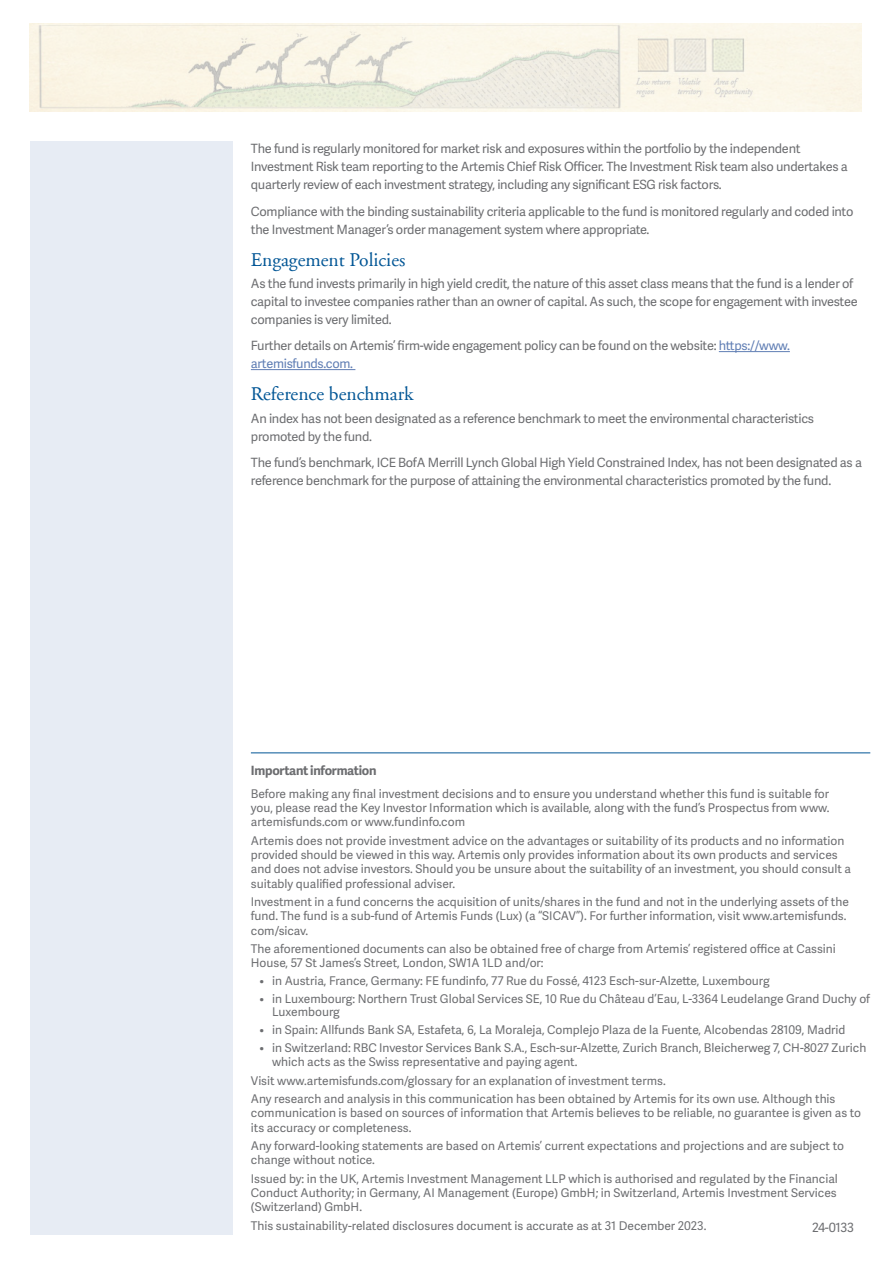
<style>
.page{position:relative;width:893px;height:1263px;background:#fff}
.page>*{position:absolute;margin:0;border:0;box-sizing:border-box;transform-origin:0 0}
.t1{font:19.5px "Adobe Garamond";color:#005595}
.t2{font:12.75px/18px "Adelle Sans";letter-spacing:-.02em;color:#6c6d70}
.t3{font:700 12.75px "Adelle Sans";letter-spacing:-.02em;color:#6c6d70}
.t4{font:12px/14.2px "Adelle Sans";color:#6c6d70}
.s1{color:#607eb4}
</style>
<div class="page">
<div style="left:30px;top:141px;width:202px;height:1094px;background:#e7ecf4"></div>
<hr style="left:719px;top:351px;width:71px;height:1px;background:#607eb4">
<hr style="left:251px;top:369px;width:104px;height:1px;background:#607eb4">
<hr style="left:251px;top:753px;width:619px;height:1px;background:#005595">
<img style="left:30px;top:23px;width:831px;height:88px">
<p class="t2" style="left:251px;top:139px;width:598px">The fund is regularly monitored for market risk and exposures within the portfolio by the independent<br>Investment Risk team reporting to the Artemis Chief Risk Officer. The Investment Risk team also undertakes a quarterly review of each investment strategy, including any significant ESG risk factors.</p>
<p class="t2" style="left:251px;top:202px;width:604px">Compliance with the binding sustainability criteria applicable to the fund is monitored regularly and coded into the Investment Manager’s order management system where appropriate.</p>
<h1 class="t1" style="left:251px;top:249px;width:156px">Engagement Policies</h1>
<p class="t2" style="left:251px;top:274px;width:608px">As the fund invests primarily in high yield credit, the nature of this asset class means that the fund is a lender of capital to investee companies rather than an owner of capital. As such, the scope for engagement with investee companies is very limited.</p>
<p class="t2" style="left:251px;top:336px;width:540px">Further details on Artemis’ firm-wide engagement policy can be found on the website: <span class="s1">https://www. artemisfunds.com.</span></p>
<h1 class="t1" style="left:251px;top:384px;width:164px">Reference benchmark</h1>
<p class="t2" style="left:251px;top:409px;width:565px">An index has not been designated as a reference benchmark to meet the environmental characteristics promoted by the fund.</p>
<p class="t2" style="left:251px;top:453px;width:613px">The fund’s benchmark, ICE BofA Merrill Lynch Global High Yield Constrained Index, has not been designated as a reference benchmark for the purpose of attaining the environmental characteristics promoted by the fund.</p>
<p class="t3" style="left:251px;top:761px;width:127px">Important information</p>
<p class="t4" style="left:251px;top:786px;width:580px;text-align:justify">Before making any final investment decisions and to ensure you understand whether this fund is suitable for you, please read the Key Investor Information which is available, along with the fund’s Prospectus from www. artemisfunds.com or www.fundinfo.com</p>
<p class="t4" style="left:251px;top:833px;width:602px">Artemis does not provide investment advice on the advantages or suitability of its products and no information provided should be viewed in this way. Artemis only provides information about its own products and services and does not advise investors. Should you be unsure about the suitability of an investment, you should consult a suitably qualified professional adviser.</p>
<p class="t4" style="left:251px;top:894px;width:600px">Investment in a fund concerns the acquisition of units/shares in the fund and not in the underlying assets of the fund. The fund is a sub-fund of Artemis Funds (Lux) (a “SICAV”). For further information, visit www.artemisfunds. com/sicav.</p>
<p class="t4" style="left:251px;top:941px;width:586px">The aforementioned documents can also be obtained free of charge from Artemis’ registered office at Cassini<br>House, 57 St James’s Street, London, SW1A 1LD and/or:</p>
<p class="t4" style="left:259px;top:973px;width:512px">• in Austria, France, Germany: FE fundinfo, 77 Rue du Fossé, 4123 Esch-sur-Alzette, Luxembourg</p>
<p class="t4" style="left:272px;top:991px;width:599px;line-height:13.5px;text-indent:-13px">• in Luxembourg: Northern Trust Global Services SE, 10 Rue du Château d’Eau, L-3364 Leudelange Grand Duchy of<br>Luxembourg</p>
<p class="t4" style="left:259px;top:1022px;width:588px">• in Spain: Allfunds Bank SA, Estafeta, 6, La Moraleja, Complejo Plaza de la Fuente, Alcobendas 28109, Madrid</p>
<p class="t4" style="left:272px;top:1040px;width:596px;text-indent:-13px">• in Switzerland: RBC Investor Services Bank S.A., Esch-sur-Alzette, Zurich Branch, Bleicherweg 7, CH-8027 Zurich which acts as the Swiss representative and paying agent.</p>
<p class="t4" style="left:251px;top:1071px;width:586px;line-height:18.5px">Visit www.artemisfunds.com/glossary for an explanation of investment terms.<br>Any research and analysis in this communication has been obtained by Artemis for its own use. Although this</p>
<p class="t4" style="left:251px;top:1105px;width:612px">communication is based on sources of information that Artemis believes to be reliable, no guarantee is given as to its accuracy or completeness.</p>
<p class="t4" style="left:251px;top:1138px;width:595px">Any forward-looking statements are based on Artemis’ current expectations and projections and are subject to change without notice.</p>
<p class="t4" style="left:251px;top:1171px;width:588px;text-align:justify">Issued by: in the UK, Artemis Investment Management LLP which is authorised and regulated by the Financial Conduct Authority; in Germany, AI Management (Europe) GmbH; in Switzerland, Artemis Investment Services (Switzerland) GmbH.</p>
<p class="t4" style="left:251px;top:1218px;width:457px">This sustainability-related disclosures document is accurate as at 31 December 2023.</p>
<p class="t2" style="left:812px;top:1218px;width:43px">24-0133</p>
</div>
